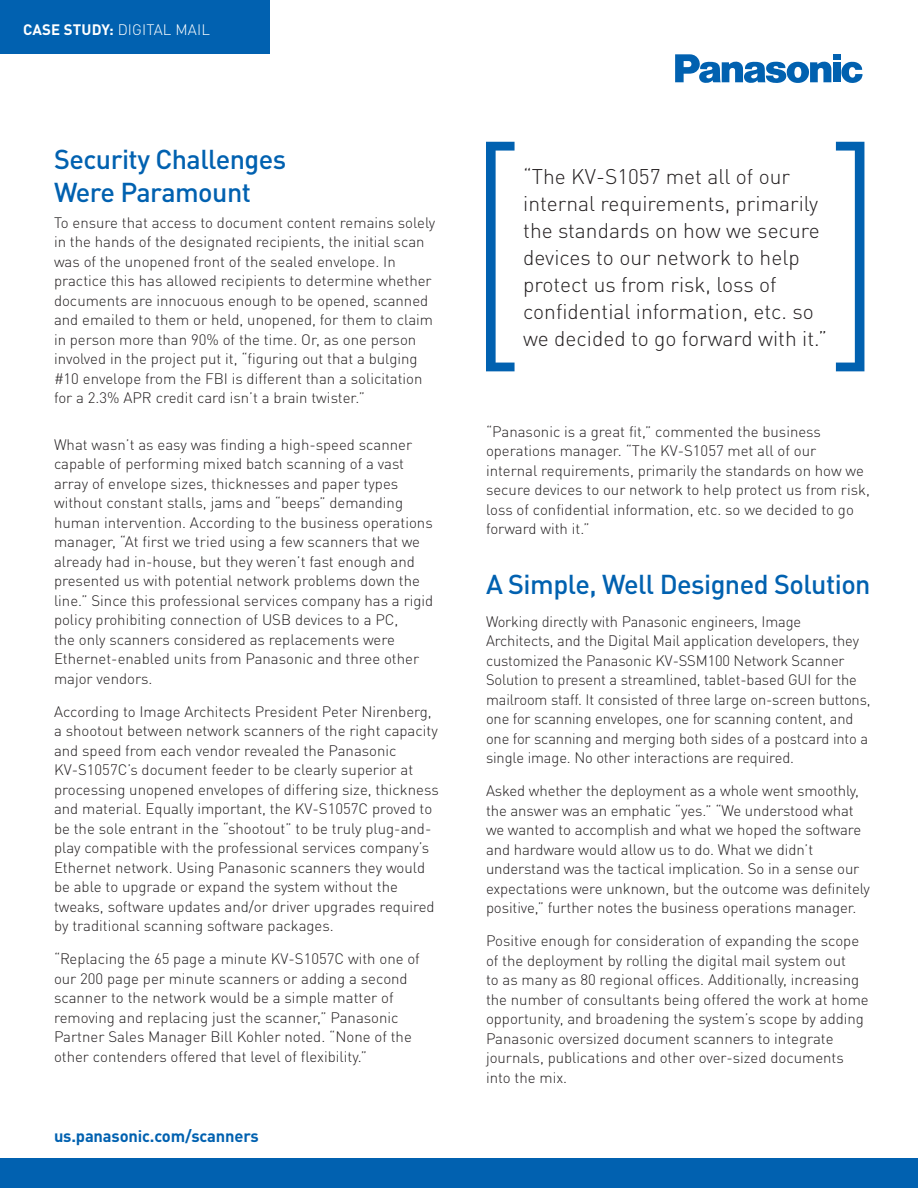
<style>
.page{position:relative;width:918px;height:1188px;background:#fff}
.page>*{position:absolute;margin:0;border:0;box-sizing:border-box;transform-origin:0 0}
.t1{font:500 27px/32.4px "DINOT";letter-spacing:-.02em;color:#0161b0}
.t2{font:300 21px/27px "DINOT";color:#231f20}
.t3{font:700 16.5px "DINOT";letter-spacing:-.01em;color:#0161b0}
.t4{font:300 15px/19.5px "DINOT";color:#231f20}
.t5{font:300 15px "DINOT";letter-spacing:.01em;color:#fff}
.s1{font-weight:700}
</style>
<div class="page">
<div style="left:0;top:0;width:270px;height:54px;background:#0161b0"></div>
<div style="left:0;top:1158px;width:918px;height:30px;background:#0161b0"></div>
<svg style="left:841px;top:62px;width:22px;height:21px"></svg>
<div style="left:833px;top:54px;width:7px;height:6px;background:#0161b0"></div>
<div style="left:833px;top:62px;width:7px;height:20px;background:#0161b0"></div>
<svg style="left:675px;top:54px;width:156px;height:29px"></svg>
<svg style="left:486px;top:142px;width:29px;height:229px"></svg>
<svg style="left:836px;top:142px;width:28px;height:229px"></svg>
<p class="t5" style="left:23px;top:20px;width:188px"><span class="s1">CASE STUDY:</span> DIGITAL MAIL</p>
<p class="t1" style="left:54px;top:143px;width:234px">Security Challenges<br>Were Paramount</p>
<p class="t4" style="left:54px;top:212px;width:383px">To ensure that access to document content remains solely in the hands of the designated recipients, the initial scan was of the unopened front of the sealed envelope. In practice this has allowed recipients to determine whether documents are innocuous enough to be opened, scanned and emailed to them or held, unopened, for them to claim in person more than 90% of the time. Or, as one person involved in the project put it, “figuring out that a bulging #10 envelope from the FBI is different than a solicitation for a 2.3% APR credit card isn’t a brain twister.”</p>
<p class="t4" style="left:54px;top:434px;width:381px">What wasn’t as easy was finding a high-speed scanner capable of performing mixed batch scanning of a vast array of envelope sizes, thicknesses and paper types without constant stalls, jams and “beeps” demanding human intervention. According to the business operations manager, “At first we tried using a few scanners that we already had in-house, but they weren’t fast enough and presented us with potential network problems down the line.” Since this professional services company has a rigid policy prohibiting connection of USB devices to a PC,<br>the only scanners considered as replacements were Ethernet-enabled units from Panasonic and three other major vendors.</p>
<p class="t4" style="left:54px;top:701px;width:386px">According to Image Architects President Peter Nirenberg, a shootout between network scanners of the right capacity and speed from each vendor revealed the Panasonic KV-S1057C’s document feeder to be clearly superior at processing unopened envelopes of differing size, thickness and material. Equally important, the KV-S1057C proved to be the sole entrant in the “shootout” to be truly plug-and&shy;play compatible with the professional services company’s Ethernet network. Using Panasonic scanners they would be able to upgrade or expand the system without the tweaks, software updates and/or driver upgrades required by traditional scanning software packages.</p>
<p class="t4" style="left:54px;top:949px;width:367px">“Replacing the 65 page a minute KV-S1057C with one of our 200 page per minute scanners or adding a second scanner to the network would be a simple matter of removing and replacing just the scanner,” Panasonic Partner Sales Manager Bill Kohler noted. “None of the other contenders offered that level of flexibility.”</p>
<p class="t3" style="left:54px;top:1125px;width:206px">us.panasonic.com/scanners</p>
<p class="t2" style="left:523px;top:162px;width:306px">“The KV-S1057 met all of our internal requirements, primarily the standards on how we secure devices to our network to help protect us from risk, loss of confidential information, etc. so we decided to go forward with it.”</p>
<p class="t4" style="left:486px;top:421px;width:385px">“Panasonic is a great fit,” commented the business operations manager. “The KV-S1057 met all of our internal requirements, primarily the standards on how we secure devices to our network to help protect us from risk, loss of confidential information, etc. so we decided to go forward with it.”</p>
<p class="t1" style="left:486px;top:567px;width:386px">A Simple, Well Designed Solution</p>
<p class="t4" style="left:486px;top:611px;width:386px">Working directly with Panasonic engineers, Image Architects, and the Digital Mail application developers, they customized the Panasonic KV-SSM100 Network Scanner Solution to present a streamlined, tablet-based GUI for the mailroom staff. It consisted of three large on-screen buttons, one for scanning envelopes, one for scanning content, and one for scanning and merging both sides of a postcard into a single image. No other interactions are required.</p>
<p class="t4" style="left:486px;top:781px;width:385px">Asked whether the deployment as a whole went smoothly, the answer was an emphatic “yes.” “We understood what we wanted to accomplish and what we hoped the software and hardware would allow us to do. What we didn’t understand was the tactical implication. So in a sense our expectations were unknown, but the outcome was definitely positive,” further notes the business operations manager.</p>
<p class="t4" style="left:486px;top:931px;width:384px">Positive enough for consideration of expanding the scope of the deployment by rolling the digital mail system out<br>to as many as 80 regional offices. Additionally, increasing the number of consultants being offered the work at home opportunity, and broadening the system’s scope by adding Panasonic oversized document scanners to integrate journals, publications and other over-sized documents into the mix.</p>
</div>
